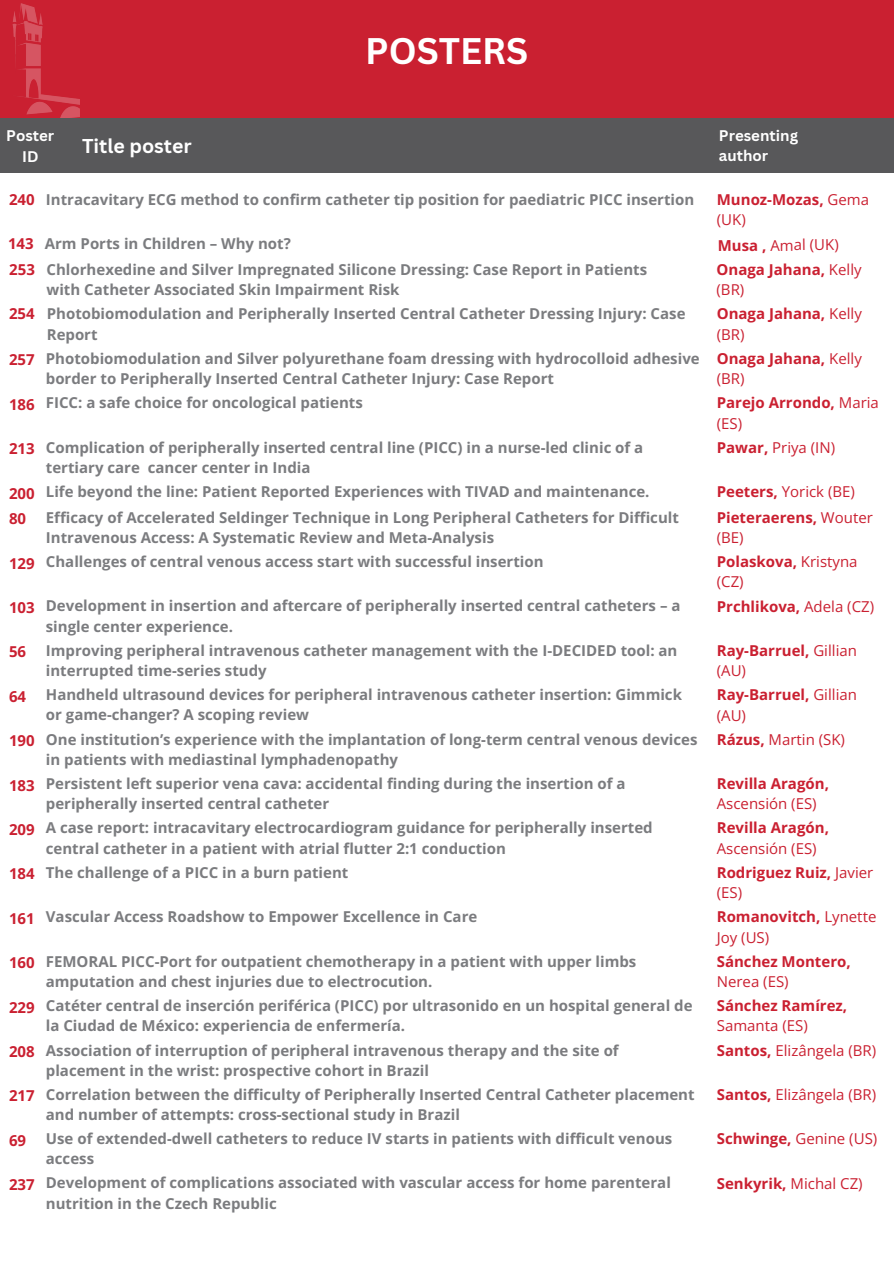
<style>
.page{position:relative;width:894px;height:1264px;background:#fff}
.page>*{position:absolute;margin:0;border:0;box-sizing:border-box;transform-origin:0 0}
.t1{font:700 36px "Canva Sans";color:#fff}
.t2{font:700 19.5px "Canva Sans";color:#fff}
.t3{font:700 15px/20.2px "Open Sans";color:#7b7c7f}
.t4{font:700 15px/20.2px "Open Sans";color:#ca2031}
.t5{font:15px/20.2px "Open Sans";color:#ca2031}
.t6{font:700 15px/20.2px "Canva Sans";color:#fff;text-align:center}
.s1{font-weight:400}
.s2{font-weight:700}
</style>
<div class="page">
<div style="left:0;top:0;width:893px;height:118px;background:#ca2031"></div>
<img style="left:13px;top:3px;width:66px;height:115px">
<div style="left:0;top:118px;width:893px;height:55px;background:#58585a"></div>
<h3 class="t1" style="left:365px;top:26px;width:164px">POSTERS</h3>
<h3 class="t6" style="left:6px;top:125px;width:49px">Poster<br>ID</h3>
<h3 class="t6" style="left:718px;top:125px;width:81px;text-align:left">Presenting author</h3>
<p class="t2" style="left:82px;top:132px;width:111px">Title poster</p>
<h3 class="t4" style="left:9px;top:189px;width:27px">240</h3>
<h2 class="t3" style="left:46px;top:189px;width:649px">Intracavitary ECG method to confirm catheter tip position for paediatric PICC insertion</h2>
<h3 class="t4" style="left:716px;top:189px;width:154px">Munoz-Mozas, <span class="s1">Gema (UK)</span></h3>
<h3 class="t4" style="left:8px;top:233px;width:27px">143</h3>
<h3 class="t3" style="left:45px;top:233px;width:247px">Arm Ports in Children – Why not?</h3>
<p class="t5" style="left:717px;top:236px;width:122px;rotate:-1deg"><span class="s2">Musa ,</span> Amal (UK)</p>
<h3 class="t4" style="left:9px;top:259px;width:27px">253</h3>
<h3 class="t3" style="left:47px;top:259px;width:602px">Chlorhexedine and Silver Impregnated Silicone Dressing: Case Report in Patients with Catheter Associated Skin Impairment Risk</h3>
<p class="t4" style="left:716px;top:259px;width:146px">Onaga Jahana, <span class="s1">Kelly (BR)</span></p>
<h3 class="t4" style="left:9px;top:303px;width:27px">254</h3>
<h3 class="t3" style="left:47px;top:303px;width:640px">Photobiomodulation and Peripherally Inserted Central Catheter Dressing Injury: Case<br>Report</h3>
<p class="t4" style="left:716px;top:303px;width:146px">Onaga Jahana, <span class="s1">Kelly (BR)</span></p>
<h3 class="t4" style="left:9px;top:349px;width:27px">257</h3>
<p class="t3" style="left:46px;top:348px;width:655px">Photobiomodulation and Silver polyurethane foam dressing with hydrocolloid adhesive border to Peripherally Inserted Central Catheter Injury: Case Report</p>
<h1 class="t4" style="left:716px;top:348px;width:146px">Onaga Jahana, <span class="s1">Kelly (BR)</span></h1>
<h3 class="t4" style="left:9px;top:394px;width:27px">186</h3>
<p class="t3" style="left:46px;top:392px;width:318px">FICC: a safe choice for oncological patients</p>
<h3 class="t4" style="left:716px;top:392px;width:163px">Parejo Arrondo, <span class="s1">Maria (ES)</span></h3>
<p class="t3" style="left:46px;top:436px;width:599px">Complication of peripherally inserted central line (PICC) in a nurse-led clinic of a tertiary care cancer center in India</p>
<h3 class="t4" style="left:9px;top:438px;width:27px">213</h3>
<h3 class="t5" style="left:716px;top:437px;width:120px"><span class="s2">Pawar,</span> Priya (IN)</h3>
<h3 class="t4" style="left:9px;top:482px;width:27px">200</h3>
<p class="t3" style="left:46px;top:481px;width:605px">Life beyond the line: Patient Reported Experiences with TIVAD and maintenance.</p>
<h3 class="t5" style="left:716px;top:481px;width:140px"><span class="s2">Peeters,</span> Yorick (BE)</h3>
<p class="t3" style="left:46px;top:506px;width:634px">Efficacy of Accelerated Seldinger Technique in Long Peripheral Catheters for Difficult<br>Intravenous Access: A Systematic Review and Meta-Analysis</p>
<p class="t4" style="left:716px;top:507px;width:158px">Pieteraerens, <span class="s1">Wouter (BE)</span></p>
<h3 class="t4" style="left:9px;top:508px;width:19px">80</h3>
<h3 class="t4" style="left:9px;top:552px;width:27px">129</h3>
<p class="t3" style="left:46px;top:551px;width:499px">Challenges of central venous access start with successful insertion</p>
<h3 class="t5" style="left:716px;top:551px;width:142px"><span class="s2">Polaskova,</span> Kristyna (CZ)</h3>
<p class="t3" style="left:46px;top:595px;width:636px">Development in insertion and aftercare of peripherally inserted central catheters – a single center experience.</p>
<h3 class="t4" style="left:9px;top:597px;width:27px">103</h3>
<h3 class="t4" style="left:716px;top:595px;width:159px">Prchlikova, <span class="s1">Adela (CZ)</span></h3>
<p class="t3" style="left:46px;top:639px;width:633px">Improving peripheral intravenous catheter management with the I-DECIDED tool: an interrupted time-series study</p>
<p class="t4" style="left:716px;top:640px;width:142px">Ray-Barruel, <span class="s1">Gillian (AU)</span></p>
<h3 class="t4" style="left:9px;top:641px;width:19px">56</h3>
<h3 class="t4" style="left:9px;top:686px;width:19px">64</h3>
<p class="t3" style="left:46px;top:684px;width:637px">Handheld ultrasound devices for peripheral intravenous catheter insertion: Gimmick or game-changer? A scoping review</p>
<p class="t4" style="left:716px;top:684px;width:142px">Ray-Barruel, <span class="s1">Gillian (AU)</span></p>
<p class="t3" style="left:46px;top:728px;width:653px">One institution’s experience with the implantation of long-term central venous devices in patients with mediastinal lymphadenopathy</p>
<h3 class="t4" style="left:9px;top:730px;width:27px">190</h3>
<h3 class="t5" style="left:716px;top:728px;width:130px"><span class="s2">Rázus,</span> Martin (SK)</h3>
<p class="t3" style="left:46px;top:773px;width:581px">Persistent left superior vena cava: accidental finding during the insertion of a peripherally inserted central catheter</p>
<h3 class="t4" style="left:716px;top:773px;width:114px">Revilla Aragón,<br><span class="s1">Ascensión (ES)</span></h3>
<h3 class="t4" style="left:9px;top:774px;width:27px">183</h3>
<h3 class="t4" style="left:9px;top:819px;width:27px">209</h3>
<p class="t3" style="left:46px;top:817px;width:608px">A case report: intracavitary electrocardiogram guidance for peripherally inserted central catheter in a patient with atrial flutter 2:1 conduction</p>
<h3 class="t4" style="left:716px;top:817px;width:114px">Revilla Aragón,<br><span class="s1">Ascensión (ES)</span></h3>
<h3 class="t4" style="left:9px;top:863px;width:27px">184</h3>
<p class="t3" style="left:46px;top:861px;width:304px">The challenge of a PICC in a burn patient</p>
<h3 class="t4" style="left:716px;top:862px;width:158px">Rodriguez Ruiz, <span class="s1">Javier (ES)</span></h3>
<h3 class="t4" style="left:9px;top:907px;width:27px">161</h3>
<p class="t3" style="left:46px;top:906px;width:433px">Vascular Access Roadshow to Empower Excellence in Care</p>
<h3 class="t5" style="left:716px;top:906px;width:161px"><span class="s2">Romanovitch,</span> Lynette<br>Joy (US)</h3>
<h3 class="t4" style="left:9px;top:952px;width:27px">160</h3>
<p class="t3" style="left:46px;top:950px;width:592px">FEMORAL PICC-Port for outpatient chemotherapy in a patient with upper limbs amputation and chest injuries due to electrocution.</p>
<h3 class="t4" style="left:716px;top:950px;width:135px">Sánchez Montero,<br><span class="s1">Nerea (ES)</span></h3>
<h3 class="t4" style="left:9px;top:996px;width:27px">229</h3>
<p class="t3" style="left:46px;top:995px;width:648px">Catéter central de inserción periférica (PICC) por ultrasonido en un hospital general de la Ciudad de México: experiencia de enfermería.</p>
<h3 class="t4" style="left:716px;top:995px;width:132px">Sánchez Ramírez,<br><span class="s1">Samanta (ES)</span></h3>
<p class="t3" style="left:46px;top:1039px;width:574px">Association of interruption of peripheral intravenous therapy and the site of placement in the wrist: prospective cohort in Brazil</p>
<h3 class="t4" style="left:9px;top:1041px;width:27px">208</h3>
<h3 class="t5" style="left:716px;top:1039px;width:161px"><span class="s2">Santos,</span> Elizângela (BR)</h3>
<p class="t3" style="left:46px;top:1083px;width:650px">Correlation between the difficulty of Peripherally Inserted Central Catheter placement and number of attempts: cross-sectional study in Brazil</p>
<h3 class="t4" style="left:9px;top:1085px;width:27px">217</h3>
<h3 class="t5" style="left:716px;top:1083px;width:161px"><span class="s2">Santos,</span> Elizângela (BR)</h3>
<p class="t3" style="left:46px;top:1128px;width:627px">Use of extended-dwell catheters to reduce IV starts in patients with difficult venous access</p>
<h3 class="t4" style="left:9px;top:1129px;width:19px">69</h3>
<h3 class="t5" style="left:716px;top:1128px;width:162px"><span class="s2">Schwinge,</span> Genine (US)</h3>
<p class="t3" style="left:46px;top:1172px;width:626px">Development of complications associated with vascular access for home parenteral nutrition in the Czech Republic</p>
<h3 class="t4" style="left:9px;top:1173px;width:27px">237</h3>
<p class="t4" style="left:716px;top:1172px;width:147px">Senkyrik, <span class="s1">Michal CZ)</span></p>
</div>
